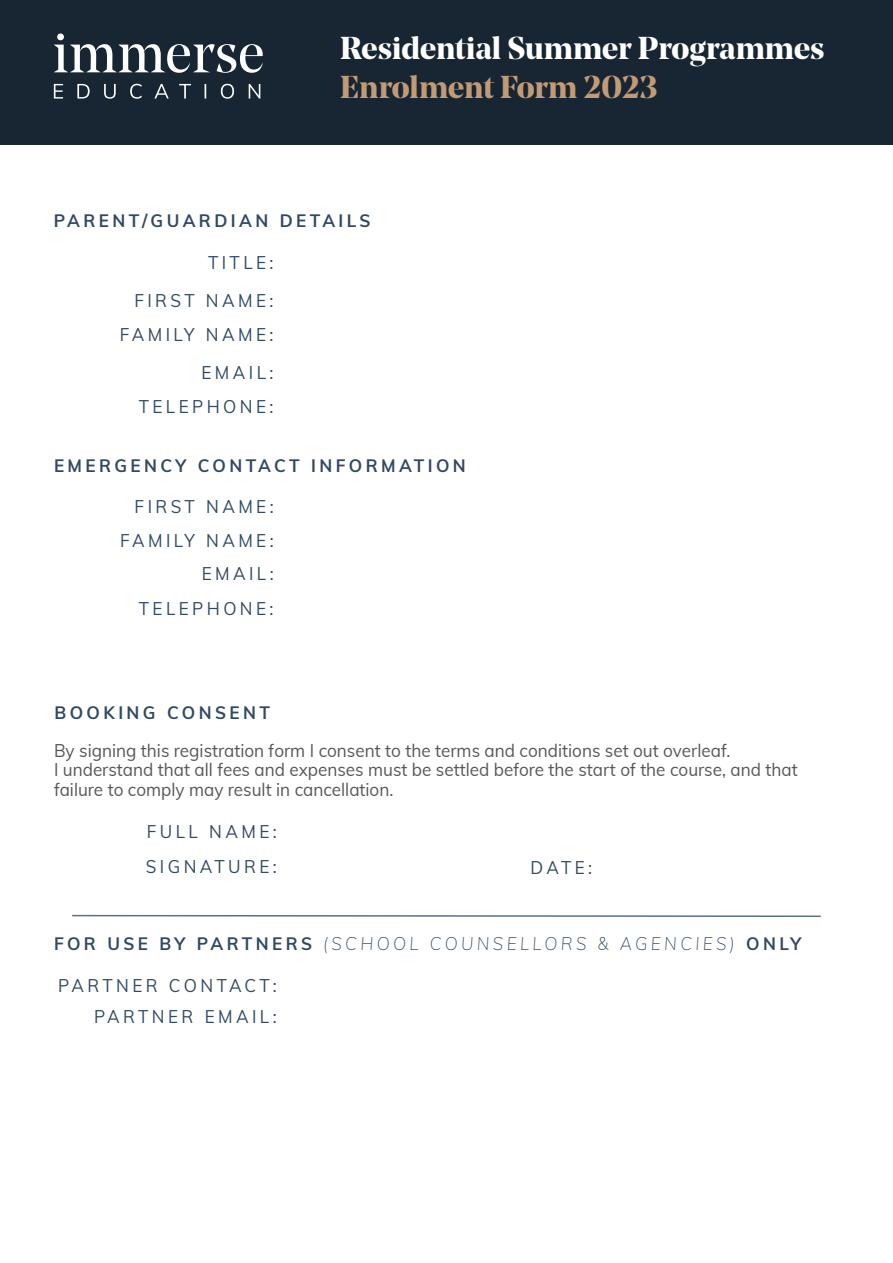
<style>
.page{position:relative;width:893px;height:1263px;background:#fff}
.page>*{position:absolute;margin:0;border:0;box-sizing:border-box;transform-origin:0 0}
.t1{font:700 31.5px "Noe Display";color:#fff}
.t2{font:700 31.5px "Noe Display";color:#c19b75}
.t3{font:18px/19.5px "Muli";color:#575756;scale:.95 1}
.t4{font:18px/34.7px "Muli";letter-spacing:.2em;color:#324963;scale:.95 1}
.t5{font:700 18px "Muli";letter-spacing:.2em;color:#324963;scale:.95 1}
.t6{font:italic 200 18px "Muli";letter-spacing:.2em;color:#324963;scale:.95 1}
.s1{font-weight:700;font-style:normal}
</style>
<div class="page">
<svg style="left:72px;top:914px;width:749px;height:3px"></svg>
<div style="left:0;top:0;width:893px;height:145px;background:#182533"></div>
<svg style="left:57px;top:33px;width:206px;height:40px"></svg>
<svg style="left:54px;top:84px;width:206px;height:15px"></svg>
<h1 class="t1" style="left:340px;top:28px;width:486px">Residential Summer Programmes</h1>
<h1 class="t2" style="left:340px;top:67px;width:319px">Enrolment Form 2023</h1>
<p class="t5" style="left:54px;top:208px;width:335px">PARENT/GUARDIAN DETAILS</p>
<p class="t4" style="left:208px;top:244px;width:70px">TITLE:</p>
<p class="t4" style="left:134px;top:282px;width:148px">FIRST NAME:</p>
<p class="t4" style="left:120px;top:316px;width:163px">FAMILY NAME:</p>
<p class="t4" style="left:201px;top:354px;width:77px">EMAIL:</p>
<p class="t4" style="left:139px;top:388px;width:143px">TELEPHONE:</p>
<p class="t5" style="left:54px;top:452px;width:435px">EMERGENCY CONTACT INFORMATION</p>
<p class="t4" style="left:135px;top:488px;width:148px">FIRST NAME:</p>
<p class="t4" style="left:120px;top:522px;width:163px">FAMILY NAME:</p>
<p class="t4" style="left:202px;top:555px;width:77px">EMAIL:</p>
<p class="t4" style="left:139px;top:591px;width:143px">TELEPHONE:</p>
<p class="t5" style="left:55px;top:700px;width:228px">BOOKING CONSENT</p>
<p class="t3" style="left:54px;top:739px;width:784px">By signing this registration form I consent to the terms and conditions set out overleaf.<br>I understand that all fees and expenses must be settled before the start of the course, and that failure to comply may result in cancellation.</p>
<p class="t4" style="left:146px;top:814px;width:139px">FULL NAME:<br>SIGNATURE:</p>
<p class="t4" style="left:531px;top:849px;width:66px">DATE:</p>
<p class="t6" style="left:54px;top:931px;width:788px"><span class="s1">FOR USE BY PARTNERS</span> (SCHOOL COUNSELLORS &amp; AGENCIES) <span class="s1">ONLY</span></p>
<p class="t4" style="left:58px;top:969px;width:231px;line-height:30.8px;text-align:right">PARTNER CONTACT:<br>PARTNER EMAIL:</p>
</div>
